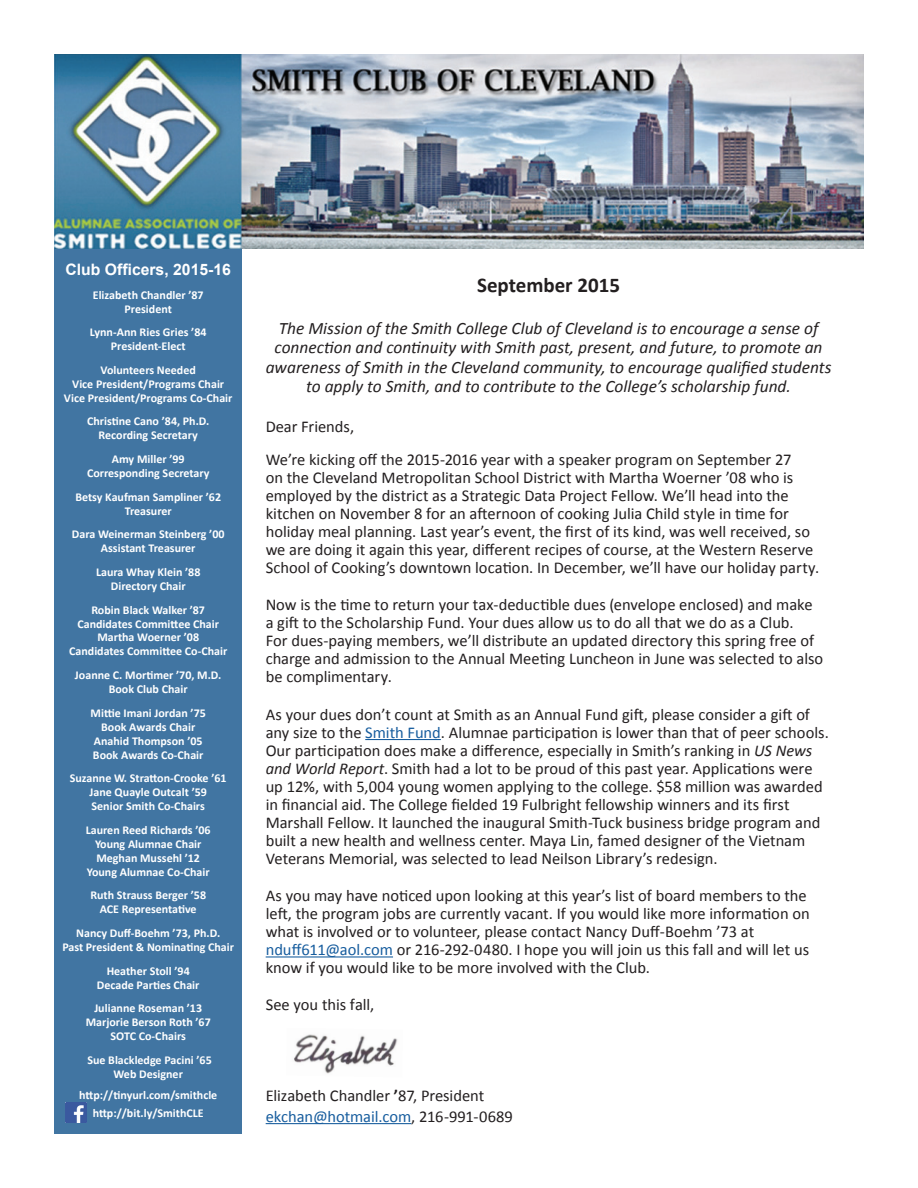
<style>
.page{position:relative;width:918px;height:1188px;background:#fff}
.page>*{position:absolute;margin:0;border:0;box-sizing:border-box;transform-origin:0 0}
.t1{font:700 21px "Calibri";color:#231f20}
.t2{font:italic 17.4px/19.5px "Calibri";color:#231f20;text-align:center}
.t3{font:16.5px/18px "Calibri";color:#231f20}
.t4{font:700 15.75px "Arial";color:#fff}
.t5{font:700 12px/14px "Calibri";color:#fff;text-align:center}
.s1{color:#175d9e}
.s2{font-style:italic}
.s3{font-weight:700}
</style>
<div class="page">
<div style="left:55px;top:54px;width:187px;height:1080px;background:#4175a2"></div>
<img style="left:55px;top:54px;width:809px;height:194px">
<img style="left:65px;top:1102px;width:21px;height:21px">
<hr style="left:365px;top:739px;width:76px;height:1px;background:#175d9e">
<hr style="left:266px;top:956px;width:127px;height:2px;background:#175d9e">
<hr style="left:266px;top:1123px;width:145px;height:1px;background:#175d9e">
<img style="left:294px;top:1034px;width:104px;height:40px">
<p class="t4" style="left:66px;top:258px;width:167px">Club Officers, 2015-16</p>
<p class="t5" style="left:93px;top:287px;width:112px">Elizabeth Chandler ’87<br>President</p>
<p class="t5" style="left:90px;top:325px;width:118px">Lynn-Ann Ries Gries ’84<br>President-Elect</p>
<p class="t5" style="left:64px;top:363px;width:170px">Volunteers Needed<br>Vice President/Programs Chair<br>Vice President/Programs Co-Chair</p>
<p class="t5" style="left:87px;top:414px;width:124px">Christine Cano ’84, Ph.D.<br>Recording Secretary</p>
<p class="t5" style="left:87px;top:452px;width:124px">Amy Miller ’99<br>Corresponding Secretary</p>
<p class="t5" style="left:75px;top:489px;width:147px">Betsy Kaufman Sampliner ’62<br>Treasurer</p>
<p class="t5" style="left:72px;top:527px;width:154px">Dara Weinerman Steinberg ’00<br>Assistant Treasurer</p>
<p class="t5" style="left:96px;top:565px;width:106px">Laura Whay Klein ’88<br>Directory Chair</p>
<p class="t5" style="left:69px;top:602px;width:160px">Robin Black Walker ’87<br>Candidates Committee Chair<br>Martha Woerner ’08<br>Candidates Committee Co-Chair</p>
<p class="t5" style="left:75px;top:668px;width:148px">Joanne C. Mortimer ’70, M.D.<br>Book Club Chair</p>
<p class="t5" style="left:91px;top:705px;width:117px">Mittie Imani Jordan ’75<br>Book Awards Chair<br>Anahid Thompson ’05<br>Book Awards Co-Chair</p>
<p class="t5" style="left:70px;top:771px;width:158px">Suzanne W. Stratton-Crooke ’61<br>Jane Quayle Outcalt ’59<br>Senior Smith Co-Chairs</p>
<p class="t5" style="left:86px;top:822px;width:126px">Lauren Reed Richards ’06<br>Young Alumnae Chair<br>Meghan Mussehl ’12<br>Young Alumnae Co-Chair</p>
<p class="t5" style="left:90px;top:888px;width:117px">Ruth Strauss Berger ’58<br>ACE Representative</p>
<p class="t5" style="left:62px;top:926px;width:173px">Nancy Duff-Boehm ’73, Ph.D.<br>Past President &amp; Nominating Chair</p>
<p class="t5" style="left:97px;top:963px;width:104px">Heather Stoll ’94<br>Decade Parties Chair</p>
<p class="t5" style="left:86px;top:1001px;width:127px">Julianne Roseman ’13<br>Marjorie Berson Roth ’67<br>SOTC Co-Chairs</p>
<p class="t5" style="left:87px;top:1052px;width:126px">Sue Blackledge Pacini ’65<br>Web Designer</p>
<p class="t5" style="left:79px;top:1086px;width:140px;line-height:18px">http://tinyurl.com/smithcle http://bit.ly/SmithCLE</p>
<p class="t1" style="left:477px;top:270px;width:144px">September 2015</p>
<p class="t2" style="left:266px;top:317px;width:567px">The Mission of the Smith College Club of Cleveland is to encourage a sense of connection and continuity with Smith past, present, and future, to promote an awareness of Smith in the Cleveland community, to encourage qualified students to apply to Smith, and to contribute to the College’s scholarship fund.</p>
<p class="t3" style="left:266px;top:409px;width:527px;line-height:33.2px">Dear Friends,<br>We’re kicking off the 2015-2016 year with a speaker program on September 27</p>
<p class="t3" style="left:266px;top:468px;width:555px">on the Cleveland Metropolitan School District with Martha Woerner ’08 who is employed by the district as a Strategic Data Project Fellow. We’ll head into the kitchen on November 8 for an afternoon of cooking Julia Child style in time for holiday meal planning. Last year’s event, the first of its kind, was well received, so we are doing it again this year, different recipes of course, at the Western Reserve School of Cooking’s downtown location. In December, we’ll have our holiday party.</p>
<p class="t3" style="left:266px;top:595px;width:559px">Now is the time to return your tax-deductible dues (envelope enclosed) and make a gift to the Scholarship Fund. Your dues allow us to do all that we do as a Club.<br>For dues-paying members, we’ll distribute an updated directory this spring free of charge and admission to the Annual Meeting Luncheon in June was selected to also be complimentary.</p>
<p class="t3" style="left:266px;top:705px;width:565px">As your dues don’t count at Smith as an Annual Fund gift, please consider a gift of any size to the <span class="s1">Smith Fund</span>. Alumnae participation is lower than that of peer schools.<br>Our participation does make a difference, especially in Smith’s ranking in <span class="s2">US News and World Report</span>. Smith had a lot to be proud of this past year. Applications were up 12%, with 5,004 young women applying to the college. $58 million was awarded in financial aid. The College fielded 19 Fulbright fellowship winners and its first Marshall Fellow. It launched the inaugural Smith-Tuck business bridge program and built a new health and wellness center. Maya Lin, famed designer of the Vietnam Veterans Memorial, was selected to lead Neilson Library’s redesign.</p>
<p class="t3" style="left:266px;top:886px;width:546px">As you may have noticed upon looking at this year’s list of board members to the left, the program jobs are currently vacant. If you would like more information on what is involved or to volunteer, please contact Nancy Duff-Boehm ’73 at <span class="s1">nduff611@aol.com</span> or 216-292-0480. I hope you will join us this fall and will let us know if you would like to be more involved with the Club.</p>
<p class="t3" style="left:266px;top:995px;width:110px">See you this fall,</p>
<p class="t3" style="left:266px;top:1084px;width:249px;line-height:21px">Elizabeth Chandler <span class="s3">’</span>87, President <span class="s1">ekchan@hotmail.com</span>, 216-991-0689</p>
</div>
